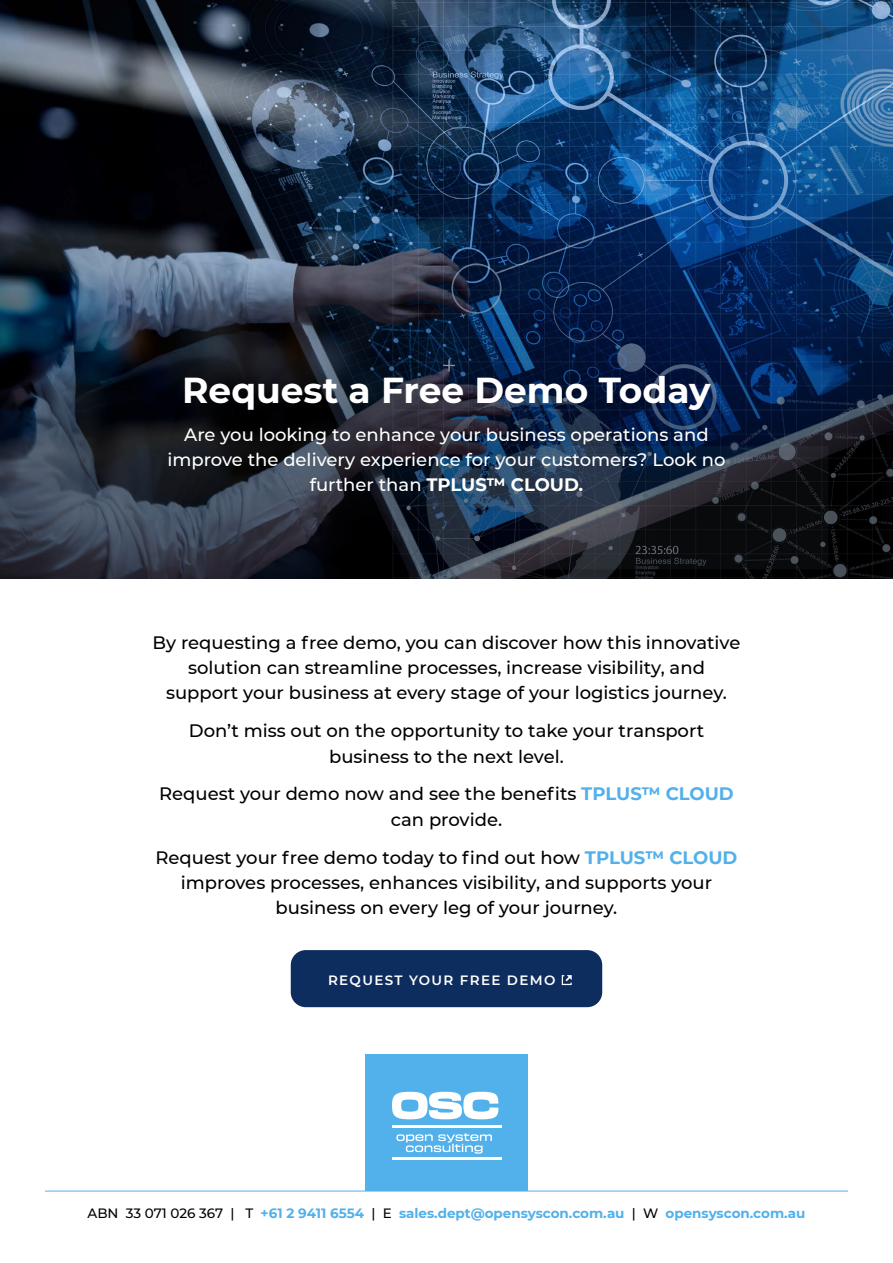
<style>
.page{position:relative;width:893px;height:1263px;background:#fff}
.page>*{position:absolute;margin:0;border:0;box-sizing:border-box;transform-origin:0 0}
.t1{font:700 36px "Montserrat";color:#fff}
.t2{font:500 18px/25.2px "Montserrat";color:#000;text-align:center}
.t3{font:500 18px/25.2px "Montserrat";color:#fff;text-align:center}
.t4{font:700 13.5px "Montserrat";color:#52b0eb}
.t5{font:600 13.5px "Montserrat";letter-spacing:.1em;color:#fff}
.s1{font-weight:700}
.s2{font-weight:700;color:#52b0eb}
.s3{font-weight:500;color:#000}
</style>
<div class="page">
<img style="left:0;top:0;width:893px;height:578px">
<div style="left:291px;top:950px;width:311px;height:57px;background:#0e2d5f;border-radius:15px"></div>
<svg style="left:562px;top:975px;width:10px;height:10px"></svg>
<div style="left:365px;top:1054px;width:163px;height:137px;background:#52b0eb"></div>
<svg style="left:392px;top:1092px;width:107px;height:27px"></svg>
<svg style="left:396px;top:1133px;width:96px;height:21px"></svg>
<hr style="left:393px;top:1125px;width:109px;height:3px;background:#fff">
<hr style="left:393px;top:1157px;width:109px;height:3px;background:#fff">
<hr style="left:45px;top:1191px;width:803px;height:1px;background:#52b0eb">
<h1 class="t1" style="left:182px;top:364px;width:530px">Request a Free Demo Today</h1>
<p class="t3" style="left:167px;top:421px;width:560px">Are you looking to enhance your business operations and improve the delivery experience for your customers? Look no further than <span class="s1">TPLUS™ CLOUD.</span></p>
<p class="t2" style="left:153px;top:629px;width:589px">By requesting a free demo, you can discover how this innovative solution can streamline processes, increase visibility, and support your business at every stage of your logistics journey.</p>
<p class="t2" style="left:189px;top:717px;width:517px">Don’t miss out on the opportunity to take your transport business to the next level.</p>
<p class="t2" style="left:159px;top:781px;width:576px">Request your demo now and see the benefits <span class="s2">TPLUS™ CLOUD </span>can provide.</p>
<p class="t2" style="left:156px;top:844px;width:583px">Request your free demo today to find out how <span class="s2">TPLUS™ CLOUD </span>improves processes, enhances visibility, and supports your business on every leg of your journey.</p>
<p class="t5" style="left:328px;top:971px;width:229px">REQUEST YOUR FREE DEMO</p>
<p class="t4" style="left:88px;top:1203px;width:719px"><span class="s3">ABN 33 071 026 367 | T</span> +61 2 9411 6554 <span class="s3">| E</span> sales.dept@opensyscon.com.au <span class="s3">| W</span> opensyscon.com.au</p>
</div>
